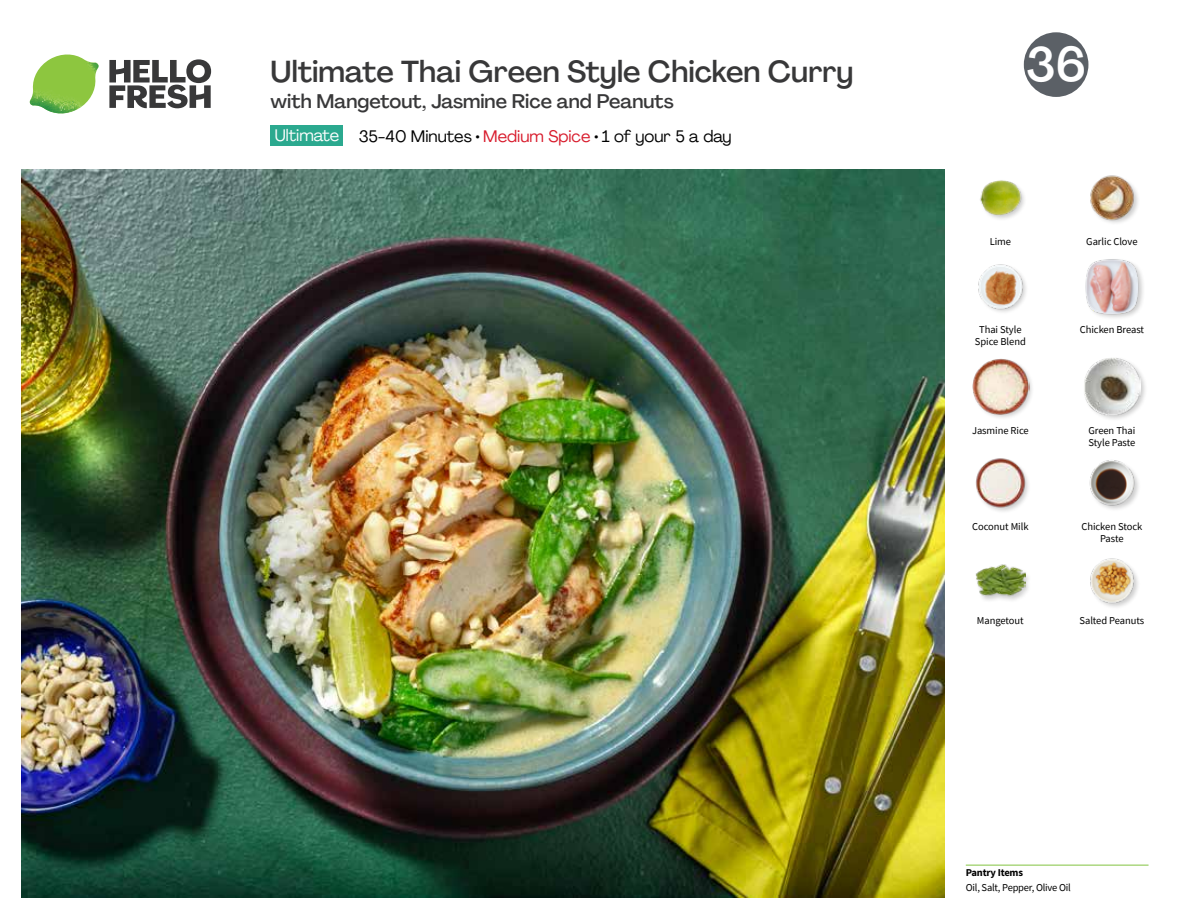
<style>
.page{position:relative;width:1188px;height:918px;background:#fff}
.page>*{position:absolute;margin:0;border:0;box-sizing:border-box;transform-origin:0 0}
.t1{font:500 48px "Agrandir";color:#fff}
.t2{font:500 30px "Agrandir";letter-spacing:-.005em;color:#383839}
.t3{font:500 19.5px "Agrandir";color:#383839}
.t4{font:16.5px "Agrandir";color:#000}
.t5{font:16.5px "Agrandir";color:#fff}
.t6{font:10.5px/12px "Source Sans Pro";letter-spacing:-.005em;color:#000}
.t7{font:700 10.5px "Source Sans Pro";letter-spacing:-.02em;color:#000}
.s1{color:#d81b2c}
</style>
<div class="page">
<svg style="left:109px;top:59px;width:102px;height:49px"></svg>
<img style="left:30px;top:55px;width:69px;height:59px">
<img style="left:21px;top:170px;width:924px;height:728px">
<hr style="left:966px;top:865px;width:183px;height:1px;background:#82c341">
<div style="left:271px;top:126px;width:72px;height:20px;background:#2ba98f"></div>
<div style="left:975px;top:563px;width:57px;height:40px;background:#000;opacity:.2"></div>
<img style="left:975px;top:563px;width:51px;height:40px">
<img style="left:1090px;top:558px;width:48px;height:49px">
<div style="left:972px;top:358px;width:63px;height:63px;background:#000;opacity:.2"></div>
<img style="left:972px;top:358px;width:57px;height:57px">
<img style="left:975px;top:458px;width:54px;height:53px">
<img style="left:1089px;top:460px;width:50px;height:50px">
<div style="left:1082px;top:357px;width:66px;height:65px;background:#000;opacity:.2"></div>
<img style="left:1083px;top:358px;width:58px;height:57px">
<img style="left:980px;top:180px;width:44px;height:39px">
<img style="left:978px;top:264px;width:48px;height:48px">
<div style="left:1085px;top:258px;width:61px;height:63px;background:#000;opacity:.2"></div>
<img style="left:1085px;top:258px;width:56px;height:57px">
<img style="left:1090px;top:175px;width:48px;height:48px">
<svg style="left:1023px;top:32px;width:66px;height:65px"></svg>
<h2 class="t2" style="left:271px;top:53px;width:584px">Ultimate Thai Green Style Chicken Curry</h2>
<h3 class="t3" style="left:271px;top:89px;width:405px">with Mangetout, Jasmine Rice and Peanuts</h3>
<h3 class="t5" style="left:275px;top:125px;width:66px">Ultimate</h3>
<h3 class="t4" style="left:359px;top:126px;width:375px">35-40 Minutes • <span class="s1">Medium Spice</span> • 1 of your 5 a day</h3>
<h1 class="t1" style="left:1026px;top:34px;width:61px">36</h1>
<p class="t6" style="left:990px;top:235px;width:23px">Lime</p>
<p class="t6" style="left:1086px;top:235px;width:53px">Garlic Clove</p>
<p class="t6" style="left:979px;top:324px;width:44px">Thai Style</p>
<p class="t6" style="left:1080px;top:324px;width:66px">Chicken Breast</p>
<p class="t6" style="left:975px;top:336px;width:52px">Spice Blend</p>
<p class="t6" style="left:972px;top:424px;width:58px">Jasmine Rice</p>
<p class="t6" style="left:972px;top:520px;width:58px">Coconut Milk</p>
<p class="t6" style="left:1088px;top:424px;width:48px">Green Thai<br>Style Paste</p>
<p class="t6" style="left:1081px;top:520px;width:62px;text-align:center">Chicken Stock<br>Paste</p>
<p class="t6" style="left:977px;top:615px;width:48px">Mangetout</p>
<p class="t6" style="left:1080px;top:615px;width:66px">Salted Peanuts</p>
<p class="t7" style="left:966px;top:866px;width:59px">Pantry Items</p>
<p class="t6" style="left:966px;top:881px;width:107px">Oil, Salt, Pepper, Olive Oil</p>
</div>
